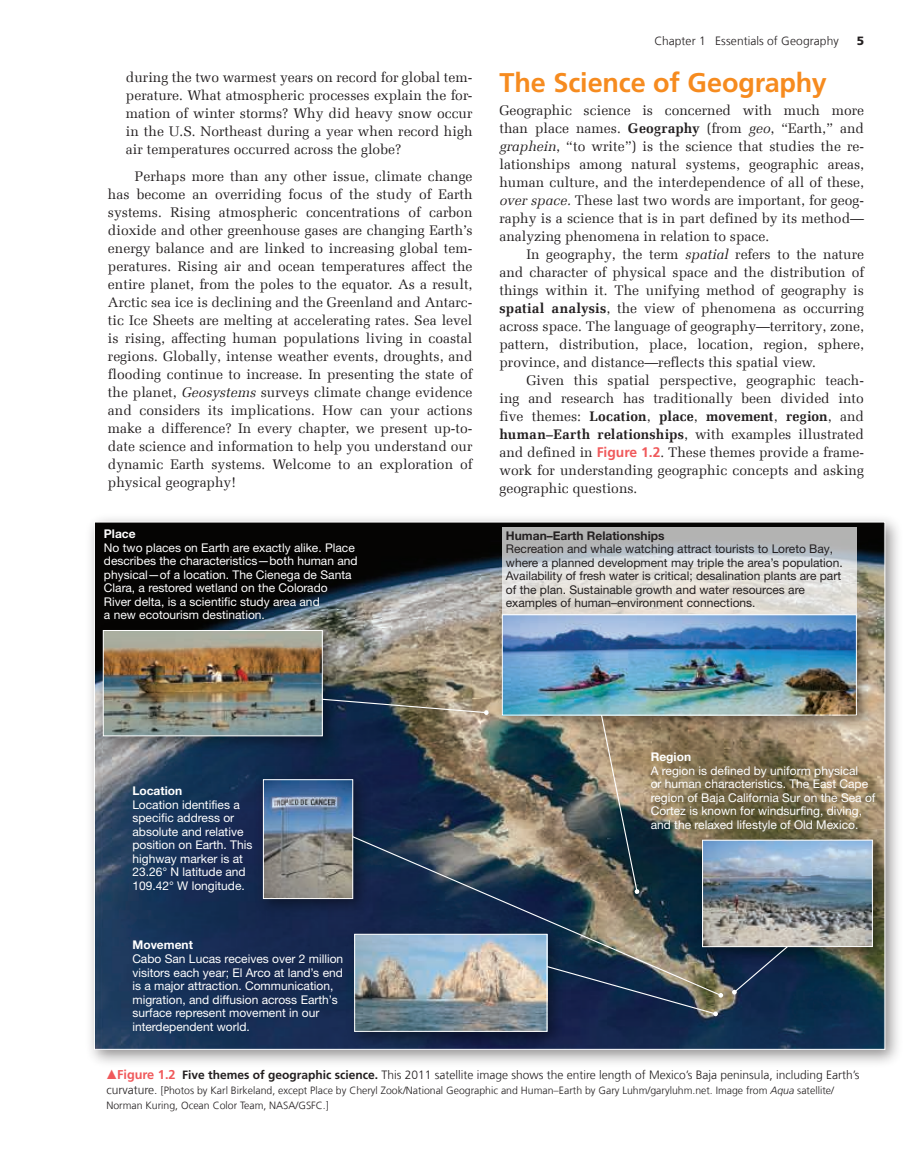
<style>
.page{position:relative;width:918px;height:1175px;background:#fff}
.page>*{position:absolute;margin:0;border:0;box-sizing:border-box;transform-origin:0 0}
.t1{font:700 27px "Frutiger LT Com";letter-spacing:-.005em;color:#f68b1f}
.t2{font:13.8px/18px "Melior Com";color:#231f20;text-align:justify}
.t3{font:700 13.8px "Melior Com";letter-spacing:.005em;color:#231f20}
.t4{font:12px/13.5px "Helvetica Neue LTW1 G";color:#fff}
.t5{font:12px/13.5px "Helvetica Neue LTW1 G";color:#231f20}
.t6{font:300 12px "Frutiger LT Com";color:#231f20}
.t7{font:900 12px "Frutiger LT Com";color:#231f20}
.t8{font:300 10.5px/15px "Frutiger LT Com";color:#231f20}
.s1{font-style:italic}
.s2{font-weight:700}
.s3{font-weight:400}
.s4{font-family:"Frutiger LT Com";font-weight:700;color:#f0595b}
.s5{color:#f0595b}
.s6{font-weight:700;font-size:12.75px;color:#f0595b}
.s7{font-size:12px}
</style>
<div class="page">
<img style="left:90px;top:518px;width:808px;height:545px">
<img style="left:96px;top:523px;width:787px;height:524px">
<img style="left:90px;top:617px;width:255px;height:141px">
<img style="left:250px;top:766px;width:126px;height:155px">
<img style="left:265px;top:781px;width:86px;height:115px">
<div style="left:263px;top:779px;width:90px;height:119px;border:1px solid #fff"></div>
<img style="left:341px;top:920px;width:229px;height:134px">
<img style="left:356px;top:996px;width:189px;height:33px">
<img style="left:689px;top:826px;width:206px;height:143px">
<img style="left:722px;top:841px;width:149px;height:104px">
<div style="left:702px;top:839px;width:171px;height:108px;border:1px solid #fff"></div>
<img style="left:105px;top:632px;width:216px;height:102px">
<img style="left:489px;top:601px;width:390px;height:136px">
<img style="left:504px;top:616px;width:351px;height:97px">
<div style="left:502px;top:614px;width:355px;height:101px;border:1px solid #fff"></div>
<div style="left:103px;top:630px;width:220px;height:106px;border:1px solid #fff"></div>
<svg style="left:321px;top:698px;width:168px;height:17px;background:#636664"></svg>
<img style="left:351px;top:835px;width:371px;height:161px">
<svg style="left:546px;top:965px;width:177px;height:51px;background:#344155"></svg>
<svg style="left:732px;top:945px;width:57px;height:49px;background:#1e3251"></svg>
<img style="left:600px;top:713px;width:40px;height:181px">
<svg style="left:502px;top:527px;width:354px;height:88px;background:#d2d1cf"></svg>
<p class="t2" style="left:126px;top:68px;width:348px">during the two warmest years on record for global tem&shy;perature. What atmospheric processes explain the for&shy;mation of winter storms? Why did heavy snow occur in the U.S. Northeast during a year when record high air temperatures occurred across the globe?</p>
<p class="t2" style="left:108px;top:167px;width:366px;text-indent:27px">Perhaps more than any other issue, climate change has become an overriding focus of the study of Earth systems. Rising atmospheric concentrations of carbon dioxide and other greenhouse gases are changing Earth’s energy balance and are linked to increasing global tem&shy;peratures. Rising air and ocean temperatures affect the entire planet, from the poles to the equator. As a result, Arctic sea ice is declining and the Greenland and Antarc&shy;tic Ice Sheets are melting at accelerating rates. Sea level is rising, affecting human populations living in coastal regions. Globally, intense weather events, droughts, and flooding continue to increase. In presenting the state of the planet, <span class="s1">Geosystems</span> surveys climate change evidence and considers its implications. How can your actions make a difference? In every chapter, we present up-to&shy;date science and information to help you understand our dynamic Earth systems. Welcome to an exploration of physical geography!</p>
<p class="t4" style="left:104px;top:527px;width:255px"><span class="s2">Place<br></span>No two places on Earth are exactly alike. Place describes the characteristics—both human and physical—of a location. The Cienega de Santa Clara, a restored wetland on the Colorado River delta, is a scientific study area and<br>a new ecotourism destination.</p>
<p class="t6" style="left:654px;top:33px;width:186px">Chapter 1 Essentials of Geography</p>
<p class="t7" style="left:857px;top:34px;width:9px">5</p>
<p class="t1" style="left:499px;top:67px;width:329px">The Science of Geography</p>
<p class="t2" style="left:499px;top:101px;width:366px">Geographic science is concerned with much more</p>
<p class="t2" style="left:499px;top:119px;width:366px">than place names. <span class="s2">Geography</span> (from <span class="s1">geo</span>, “Earth,” and</p>
<p class="t2" style="left:499px;top:137px;width:366px"><span class="s1">graphein</span>, “to write”) is the science that studies the re-</p>
<p class="t2" style="left:499px;top:155px;width:366px">lationships among natural systems, geographic areas,</p>
<p class="t2" style="left:499px;top:173px;width:366px">human culture, and the interdependence of all of these,</p>
<p class="t2" style="left:499px;top:191px;width:366px"><span class="s1">over space.</span> These last two words are important, for geog-</p>
<p class="t2" style="left:499px;top:209px;width:366px">raphy is a science that is in part defined by its method—</p>
<p class="t2" style="left:499px;top:227px;width:271px">analyzing phenomena in relation to space.</p>
<p class="t2" style="left:526px;top:245px;width:339px">In geography, the term <span class="s1">spatial</span> refers to the nature</p>
<p class="t2" style="left:499px;top:263px;width:366px">and character of physical space and the distribution of</p>
<p class="t2" style="left:499px;top:281px;width:366px">things within it. The unifying method of geography is</p>
<p class="t2" style="left:499px;top:299px;width:366px"><span class="s2">spatial analysis</span>, the view of phenomena as occurring</p>
<p class="t2" style="left:499px;top:317px;width:366px">across space. The language of geography—territory, zone,</p>
<p class="t2" style="left:499px;top:335px;width:366px">pattern, distribution, place, location, region, sphere,</p>
<p class="t2" style="left:499px;top:353px;width:318px">province, and distance—reflects this spatial view.</p>
<p class="t2" style="left:526px;top:371px;width:339px">Given this spatial perspective, geographic teach-</p>
<p class="t2" style="left:499px;top:389px;width:366px">ing and research has traditionally been divided into</p>
<p class="t3" style="left:499px;top:407px;width:366px"><span class="s3">five themes:</span> Location<span class="s3">,</span> place<span class="s3">,</span> movement<span class="s3">,</span> region<span class="s3">, and</span></p>
<p class="t3" style="left:499px;top:425px;width:366px">human–Earth relationships<span class="s3">, with examples illustrated</span></p>
<p class="t2" style="left:499px;top:443px;width:366px">and defined in <span class="s4">Figure 1.2</span>. These themes provide a frame-</p>
<p class="t2" style="left:499px;top:461px;width:366px">work for understanding geographic concepts and asking</p>
<p class="t2" style="left:499px;top:479px;width:139px">geographic questions.</p>
<p class="t5" style="left:506px;top:528px;width:338px"><span class="s2">Human–Earth Relationships<br></span>Recreation and whale watching attract tourists to Loreto Bay, where a planned development may triple the area’s population.<br>Availability of fresh water is critical; desalination plants are part of the plan. Sustainable growth and water resources are examples of human–environment connections.</p>
<p class="t4" style="left:132px;top:784px;width:122px"><span class="s2">Location<br></span>Location identifies a specific address or absolute and relative position on Earth. This highway marker is at<br>23.26° N latitude and<br>109.42° W longitude.</p>
<p class="t4" style="left:132px;top:938px;width:212px"><span class="s2">Movement<br></span>Cabo San Lucas receives over 2 million visitors each year; El Arco at land’s end is a major attraction. Communication, migration, and diffusion across Earth’s surface represent movement in our interdependent world.</p>
<p class="t4" style="left:651px;top:750px;width:226px"><span class="s2">Region<br></span>A region is defined by uniform physical<br>or human characteristics. The East Cape region of Baja California Sur on the Sea of Cortez is known for windsurfing, diving, and the relaxed lifestyle of Old Mexico.</p>
<p class="t6" style="left:106px;top:1067px;width:754px"><span class="s5">▲</span><span class="s6">Figure 1.2</span> <span class="s2">Five themes of geographic science.</span> This 2011 satellite image shows the entire length of Mexico’s Baja peninsula, including Earth’s</p>
<p class="t8" style="left:106px;top:1082px;width:729px"><span class="s7">curvature.</span> [Photos by Karl Birkeland, except Place by Cheryl Zook/National Geographic and Human–Earth by Gary Luhm/garyluhm.net. Image from <span class="s1">Aqua</span> satellite/<br>Norman Kuring, Ocean Color Team, NASA/GSFC.]</p>
</div>
